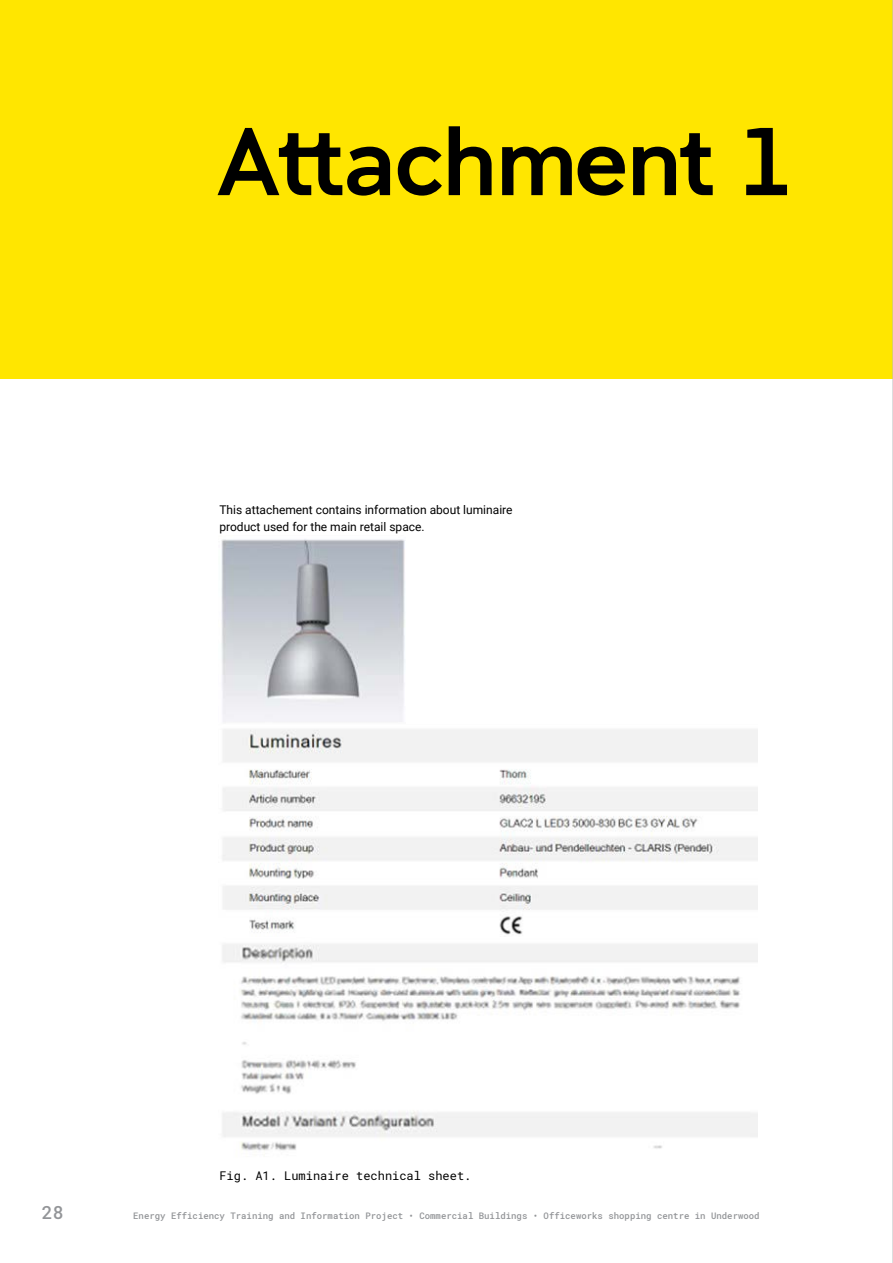
<style>
.page{position:relative;width:893px;height:1263px;background:#fff}
.page>*{position:absolute;margin:0;border:0;box-sizing:border-box;transform-origin:0 0}
.t1{font:96px "Clancy";letter-spacing:-.025em;color:#000}
.t2{font:500 18px "Roboto Mono";color:#939598}
.t3{font:12px/16.5px "Roboto";color:#000}
.t4{font:12px "Roboto Mono";color:#000}
.t5{font:500 9px "Roboto Mono";color:#939598}
</style>
<div class="page">
<div style="left:0;top:0;width:893px;height:379px;background:#ffe600"></div>
<img style="left:221px;top:539px;width:536px;height:612px">
<hr style="left:892px;top:0;width:1px;height:1263px;background:#bcbec0">
<h1 class="t1" style="left:216px;top:107px;width:580px">Attachment 1</h1>
<h3 class="t3" style="left:219px;top:501px;width:295px">This attachement contains information about luminaire product used for the main retail space.</h3>
<h3 class="t4" style="left:219px;top:1167px;width:254px">Fig. A1. Luminaire technical sheet.</h3>
<h2 class="t2" style="left:42px;top:1200px;width:23px">28</h2>
<p class="t5" style="left:133px;top:1209px;width:628px">Energy Efficiency Training and Information Project • Commercial Buildings • Officeworks shopping centre in Underwood</p>
</div>
